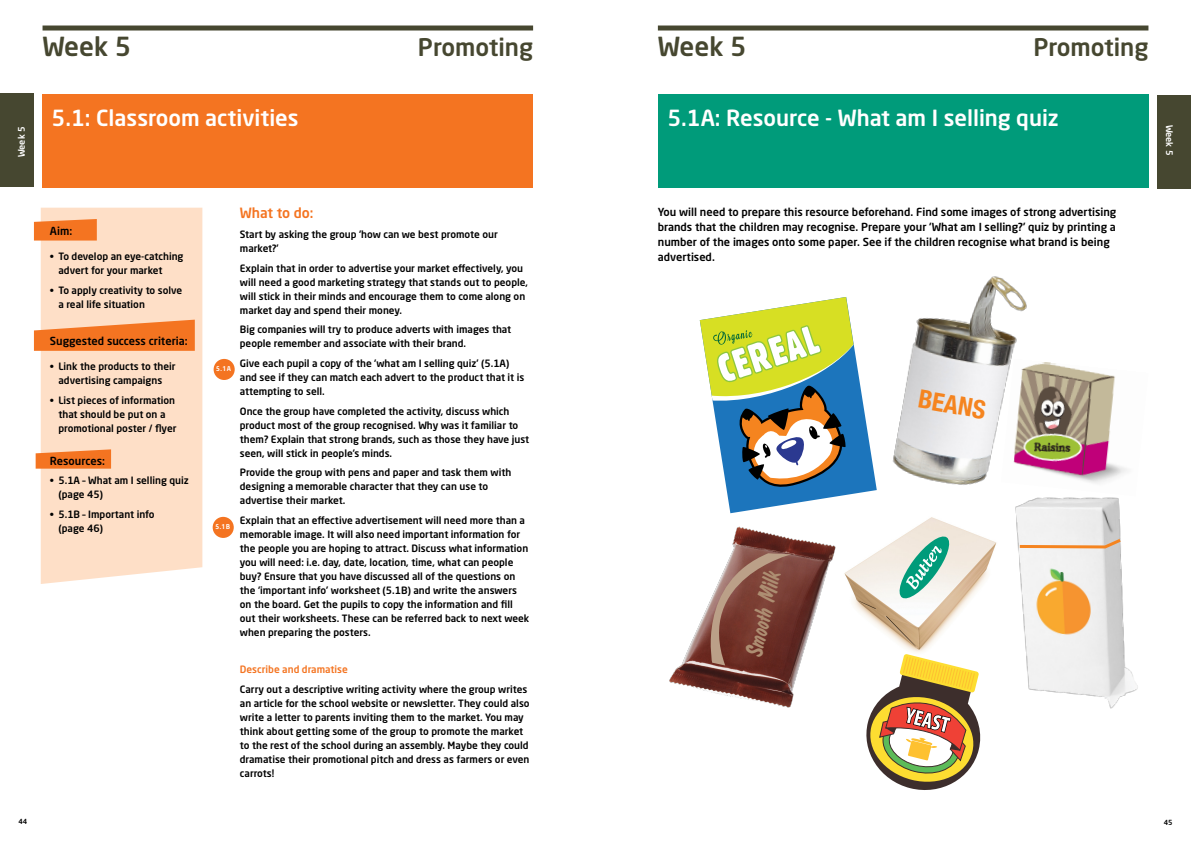
<style>
.page{position:relative;width:1191px;height:842px;background:#fff}
.page>*{position:absolute;margin:0;border:0;box-sizing:border-box;transform-origin:0 0}
.t1{font:500 26px "Neo Sans Std";color:#464730}
.t2{font:700 condensed 25.3px "Helvetica Neue";color:#f5841f}
.t3{font:italic 24.5px "Dom Casual D";color:#ad8e72}
.t4{font:500 24px "Neo Sans Std";color:#464730}
.t5{font:500 22px "Neo Sans Std";color:#fff}
.t6{font:500 14px "Neo Sans Std";color:#f47421}
.t7{font:500 11px/15px "Neo Sans Std";color:#000}
.t8{font:500 10px/14px "Neo Sans Std";color:#000}
.t9{font:500 10px "Neo Sans Std";color:#f47421}
.t10{font:500 9px "Neo Sans Std";color:#fff}
.t11{font:500 7px "Neo Sans Std";color:#000}
.t12{font:700 6.8px "Precious Sans";color:#fff}
</style>
<div class="page">
<div style="left:658px;top:26px;width:490px;height:5px;background:#464730"></div>
<div style="left:658px;top:94px;width:490px;height:93px;background:#009b7a"></div>
<div style="left:1157px;top:95px;width:34px;height:93px;background:#464730"></div>
<div style="left:43px;top:26px;width:490px;height:5px;background:#464730"></div>
<div style="left:42px;top:94px;width:490px;height:93px;background:#f47421"></div>
<div style="left:0;top:94px;width:34px;height:93px;background:#464730"></div>
<img style="left:1036px;top:362px;width:91px;height:120px">
<img style="left:849px;top:517px;width:145px;height:136px">
<svg style="left:891px;top:530px;width:66px;height:75px"></svg>
<svg style="left:700px;top:297px;width:176px;height:208px"></svg>
<img style="left:876px;top:276px;width:160px;height:215px">
<img style="left:669px;top:505px;width:180px;height:203px">
<svg style="left:694px;top:553px;width:97px;height:112px;background:#96695f"></svg>
<img style="left:994px;top:482px;width:144px;height:227px">
<svg style="left:1016px;top:536px;width:108px;height:14px"></svg>
<svg style="left:866px;top:654px;width:115px;height:136px"></svg>
<div style="left:41px;top:208px;width:161px;height:376px;background:#fedfc7"></div>
<div style="left:214px;top:359px;width:21px;height:21px;background:#f47421;border-radius:50%"></div>
<div style="left:213px;top:517px;width:21px;height:21px;background:#f47421;border-radius:50%"></div>
<svg style="left:34px;top:219px;width:63px;height:22px"></svg>
<svg style="left:34px;top:320px;width:161px;height:31px;background:#f5863d"></svg>
<svg style="left:36px;top:449px;width:75px;height:20px"></svg>
<h1 class="t1" style="left:43px;top:30px;width:90px">Week 5</h1>
<h3 class="t4" style="left:418px;top:32px;width:117px">Promoting</h3>
<p class="t10" style="left:16px;top:157px;width:32px;rotate:-90deg">Week 5</p>
<h3 class="t5" style="left:52px;top:104px;width:249px">5.1: Classroom activities</h3>
<p class="t7" style="left:50px;top:223px;width:24px">Aim:</p>
<p class="t8" style="left:58px;top:249px;width:126px;text-indent:-8px">• To develop an eye-catching advert for your market</p>
<p class="t8" style="left:58px;top:283px;width:125px;text-indent:-8px">• To apply creativity to solve a real life situation</p>
<p class="t7" style="left:50px;top:333px;width:139px">Suggested success criteria:</p>
<p class="t8" style="left:50px;top:359px;width:127px;text-align:center">• Link the products to their advertising campaigns</p>
<p class="t8" style="left:58px;top:393px;width:120px;text-indent:-8px">• List pieces of information that should be put on a promotional poster / flyer</p>
<p class="t7" style="left:50px;top:453px;width:56px">Resources:</p>
<p class="t8" style="left:58px;top:473px;width:132px;text-indent:-8px">• 5.1A – What am I selling quiz (page 45)</p>
<p class="t8" style="left:58px;top:507px;width:98px;text-indent:-8px">• 5.1B – Important info (page 46)</p>
<p class="t11" style="left:18px;top:817px;width:10px">44</p>
<p class="t12" style="left:216px;top:365px;width:17px">5.1A</p>
<p class="t12" style="left:215px;top:522px;width:17px">5.1B</p>
<h3 class="t6" style="left:240px;top:204px;width:75px">What to do:</h3>
<p class="t8" style="left:240px;top:227px;width:259px">Start by asking the group ‘how can we best promote our market?’</p>
<p class="t8" style="left:240px;top:261px;width:290px">Explain that in order to advertise your market effectively, you will need a good marketing strategy that stands out to people, will stick in their minds and encourage them to come along on market day and spend their money.</p>
<p class="t8" style="left:240px;top:322px;width:273px">Big companies will try to produce adverts with images that people remember and associate with their brand.</p>
<p class="t8" style="left:240px;top:356px;width:286px">Give each pupil a copy of the ‘what am I selling quiz’ (5.1A) and see if they can match each advert to the product that it is attempting to sell.</p>
<p class="t8" style="left:240px;top:404px;width:291px">Once the group have completed the activity, discuss which product most of the group recognised. Why was it familiar to them? Explain that strong brands, such as those they have just seen, will stick in people’s minds.</p>
<p class="t8" style="left:240px;top:465px;width:273px">Provide the group with pens and paper and task them with designing a memorable character that they can use to advertise their market.</p>
<p class="t8" style="left:240px;top:513px;width:291px">Explain that an effective advertisement will need more than a memorable image. It will also need important information for the people you are hoping to attract. Discuss what information you will need: i.e. day, date, location, time, what can people buy? Ensure that you have discussed all of the questions on the ‘important info’ worksheet (5.1B) and write the answers on the board. Get the pupils to copy the information and fill out their worksheets. These can be referred back to next week when preparing the posters.</p>
<p class="t9" style="left:240px;top:663px;width:109px">Describe and dramatise</p>
<p class="t8" style="left:240px;top:682px;width:291px">Carry out a descriptive writing activity where the group writes an article for the school website or newsletter. They could also write a letter to parents inviting them to the market. You may think about getting some of the group to promote the market to the rest of the school during an assembly. Maybe they could dramatise their promotional pitch and dress as farmers or even carrots!</p>
<h1 class="t1" style="left:658px;top:30px;width:90px">Week 5</h1>
<h3 class="t4" style="left:1033px;top:32px;width:117px">Promoting</h3>
<h3 class="t5" style="left:667px;top:104px;width:393px">5.1A: Resource - What am I selling quiz</h3>
<p class="t10" style="left:1175px;top:125px;width:32px;rotate:90deg">Week 5</p>
<p class="t7" style="left:658px;top:204px;width:460px">You will need to prepare this resource beforehand. Find some images of strong advertising brands that the children may recognise. Prepare your ‘What am I selling?’ quiz by printing a number of the images onto some paper. See if the children recognise what brand is being advertised.</p>
<h2 class="t2" style="left:922px;top:377px;width:69px;rotate:10deg">BEANS</h2>
<h3 class="t3" style="left:738px;top:653px;width:89px;rotate:-77deg">Smooth Milk</h3>
<p class="t11" style="left:1163px;top:818px;width:10px">45</p>
</div>
